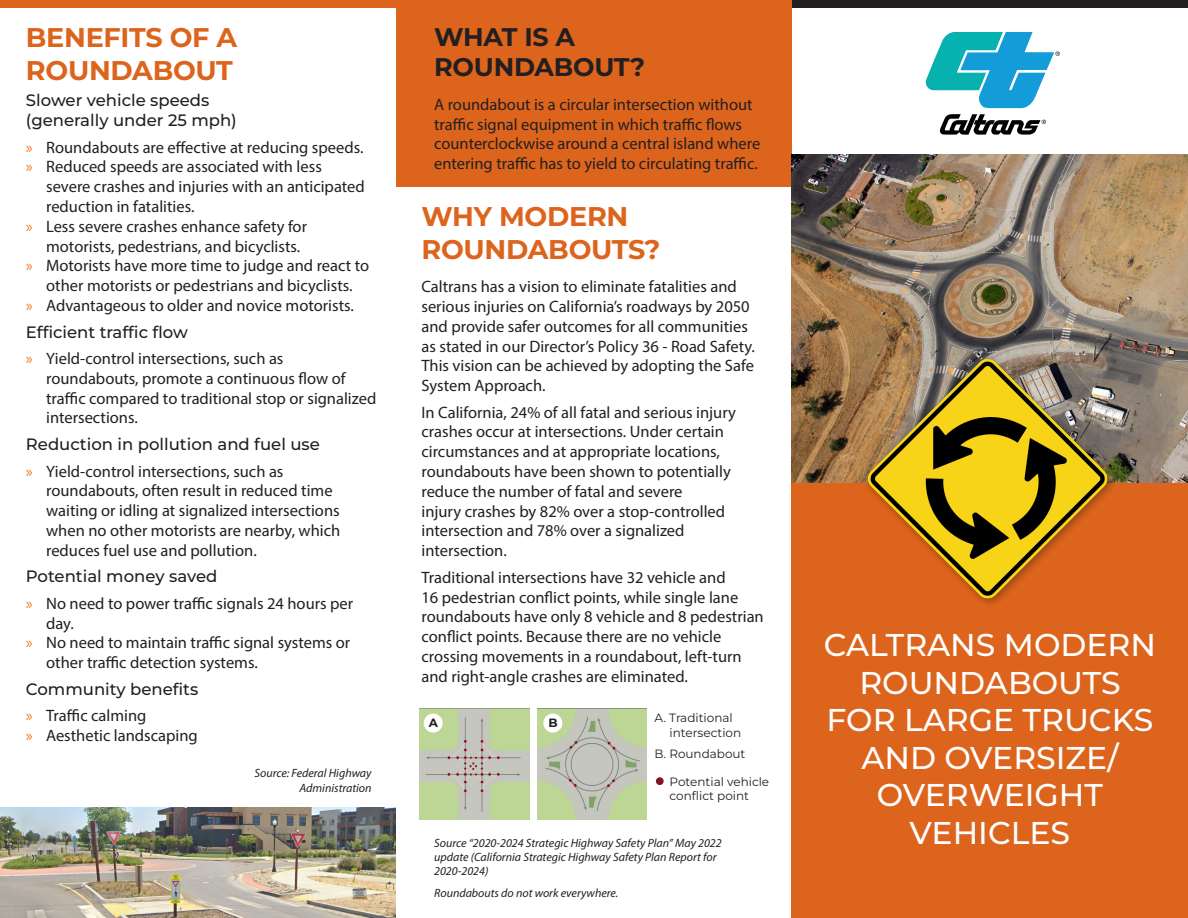
<style>
.page{position:relative;width:1188px;height:918px;background:#fff}
.page>*{position:absolute;margin:0;border:0;box-sizing:border-box;transform-origin:0 0}
.t1{font:500 31.5px/37.5px "Montserrat";color:#fff;text-align:center}
.t2{font:700 27px/32.4px "Montserrat";letter-spacing:-.01em;color:#dc641c}
.t3{font:700 25.5px/30.6px "Montserrat";letter-spacing:-.01em;color:#231f20}
.t4{font:16.5px/19.8px "Myriad Pro";color:#231f20}
.t5{font:500 16.5px/19.8px "Montserrat";color:#231f20}
.t6{font:italic 12px/14.4px "Myriad Pro";color:#231f20;text-align:right}
.t7{font:12px/14.4px "Montserrat";color:#231f20}
.t8{font:700 12px "Montserrat";color:#231f20}
.s1{color:#f47821}
</style>
<div class="page">
<div style="left:396px;top:8px;width:396px;height:179px;background:#dc641c"></div>
<img style="left:791px;top:154px;width:397px;height:330px">
<svg style="left:940px;top:114px;width:106px;height:21px"></svg>
<svg style="left:926px;top:32px;width:134px;height:76px"></svg>
<div style="left:791px;top:484px;width:397px;height:434px;background:#dc641c"></div>
<img style="left:864px;top:355px;width:252px;height:250px">
<div style="left:791px;top:0;width:397px;height:8px;background:#231f20"></div>
<div style="left:0;top:0;width:791px;height:8px;background:#dc641c"></div>
<img style="left:0;top:808px;width:396px;height:110px">
<img style="left:419px;top:709px;width:111px;height:110px">
<img style="left:538px;top:709px;width:109px;height:110px">
<div style="left:424px;top:714px;width:19px;height:19px;background:#fff;border-radius:50%"></div>
<div style="left:543px;top:714px;width:19px;height:19px;background:#fff;border-radius:50%"></div>
<div style="left:656px;top:777px;width:8px;height:8px;background:#831027;border-radius:50%"></div>
<h2 class="t2" style="left:26px;top:21px;width:213px">BENEFITS OF A<br>ROUNDABOUT</h2>
<p class="t5" style="left:26px;top:90px;width:212px">Slower vehicle speeds (generally under 25 mph)</p>
<p class="t4" style="left:26px;top:137px;width:339px"><span class="s1">»</span> Roundabouts are effective at reducing speeds. <span class="s1">»</span> Reduced speeds are associated with less</p>
<p class="t4" style="left:46px;top:176px;width:320px">severe crashes and injuries with an anticipated</p>
<p class="t4" style="left:46px;top:196px;width:150px">reduction in fatalities.</p>
<p class="t4" style="left:26px;top:216px;width:283px"><span class="s1">»</span> Less severe crashes enhance safety for</p>
<p class="t4" style="left:46px;top:236px;width:256px">motorists, pedestrians, and bicyclists.</p>
<p class="t4" style="left:26px;top:256px;width:345px"><span class="s1">»</span> Motorists have more time to judge and react to</p>
<p class="t4" style="left:46px;top:275px;width:308px">other motorists or pedestrians and bicyclists.</p>
<p class="t4" style="left:26px;top:295px;width:329px"><span class="s1">»</span> Advantageous to older and novice motorists.</p>
<p class="t5" style="left:26px;top:321px;width:164px">Efficient traffic flow</p>
<p class="t4" style="left:46px;top:348px;width:332px;text-indent:-20px"><span class="s1">»</span> Yield-control intersections, such as roundabouts, promote a continuous flow of traffic compared to traditional stop or signalized intersections.</p>
<p class="t5" style="left:26px;top:434px;width:296px">Reduction in pollution and fuel use</p>
<p class="t4" style="left:46px;top:461px;width:296px;text-indent:-20px"><span class="s1">»</span> Yield-control intersections, such as roundabouts, often result in reduced time waiting or idling at signalized intersections when no other motorists are nearby, which reduces fuel use and pollution.</p>
<p class="t5" style="left:26px;top:566px;width:193px">Potential money saved</p>
<p class="t4" style="left:26px;top:593px;width:329px"><span class="s1">»</span> No need to power traffic signals 24 hours per</p>
<p class="t4" style="left:46px;top:613px;width:29px">day.</p>
<p class="t4" style="left:26px;top:633px;width:326px"><span class="s1">»</span> No need to maintain traffic signal systems or</p>
<p class="t4" style="left:46px;top:653px;width:213px">other traffic detection systems.</p>
<p class="t5" style="left:26px;top:679px;width:174px">Community benefits</p>
<p class="t4" style="left:26px;top:706px;width:173px"><span class="s1">»</span> Traffic calming<br><span class="s1">»</span> Aesthetic landscaping</p>
<p class="t6" style="left:254px;top:766px;width:119px">Source: Federal Highway<br>Administration</p>
<h3 class="t3" style="left:434px;top:21px;width:212px">WHAT IS A<br>ROUNDABOUT?</h3>
<p class="t4" style="left:434px;top:94px;width:328px">A roundabout is a circular intersection without traffic signal equipment in which traffic flows counterclockwise around a central island where entering traffic has to yield to circulating traffic.</p>
<h2 class="t2" style="left:422px;top:200px;width:241px">WHY MODERN<br>ROUNDABOUTS?</h2>
<p class="t4" style="left:422px;top:276px;width:335px">Caltrans has a vision to eliminate fatalities and serious injuries on California’s roadways by 2050 and provide safer outcomes for all communities as stated in our Director’s Policy 36 - Road Safety.<br>This vision can be achieved by adopting the Safe System Approach.</p>
<p class="t4" style="left:422px;top:402px;width:316px">In California, 24% of all fatal and serious injury crashes occur at intersections. Under certain circumstances and at appropriate locations, roundabouts have been shown to potentially reduce the number of fatal and severe<br>injury crashes by 82% over a stop-controlled intersection and 78% over a signalized intersection.</p>
<p class="t4" style="left:422px;top:567px;width:344px">Traditional intersections have 32 vehicle and<br>16 pedestrian conflict points, while single lane roundabouts have only 8 vehicle and 8 pedestrian conflict points. Because there are no vehicle crossing movements in a roundabout, left-turn and right-angle crashes are eliminated.</p>
<p class="t8" style="left:429px;top:714px;width:11px">A</p>
<p class="t7" style="left:670px;top:710px;width:73px;text-indent:-15px">A. Traditional intersection</p>
<p class="t7" style="left:655px;top:746px;width:92px">B. Roundabout</p>
<p class="t7" style="left:670px;top:774px;width:101px">Potential vehicle conflict point</p>
<p class="t8" style="left:548px;top:714px;width:11px">B</p>
<p class="t6" style="left:434px;top:835px;width:289px;text-align:left">Source “2020-2024 Strategic Highway Safety Plan” May 2022 update (California Strategic Highway Safety Plan Report for<br>2020-2024)</p>
<p class="t6" style="left:434px;top:885px;width:186px">Roundabouts do not work everywhere.</p>
<h1 class="t1" style="left:824px;top:626px;width:334px">CALTRANS MODERN<br>ROUNDABOUTS<br>FOR LARGE TRUCKS<br>AND OVERSIZE/<br>OVERWEIGHT<br>VEHICLES</h1>
</div>
